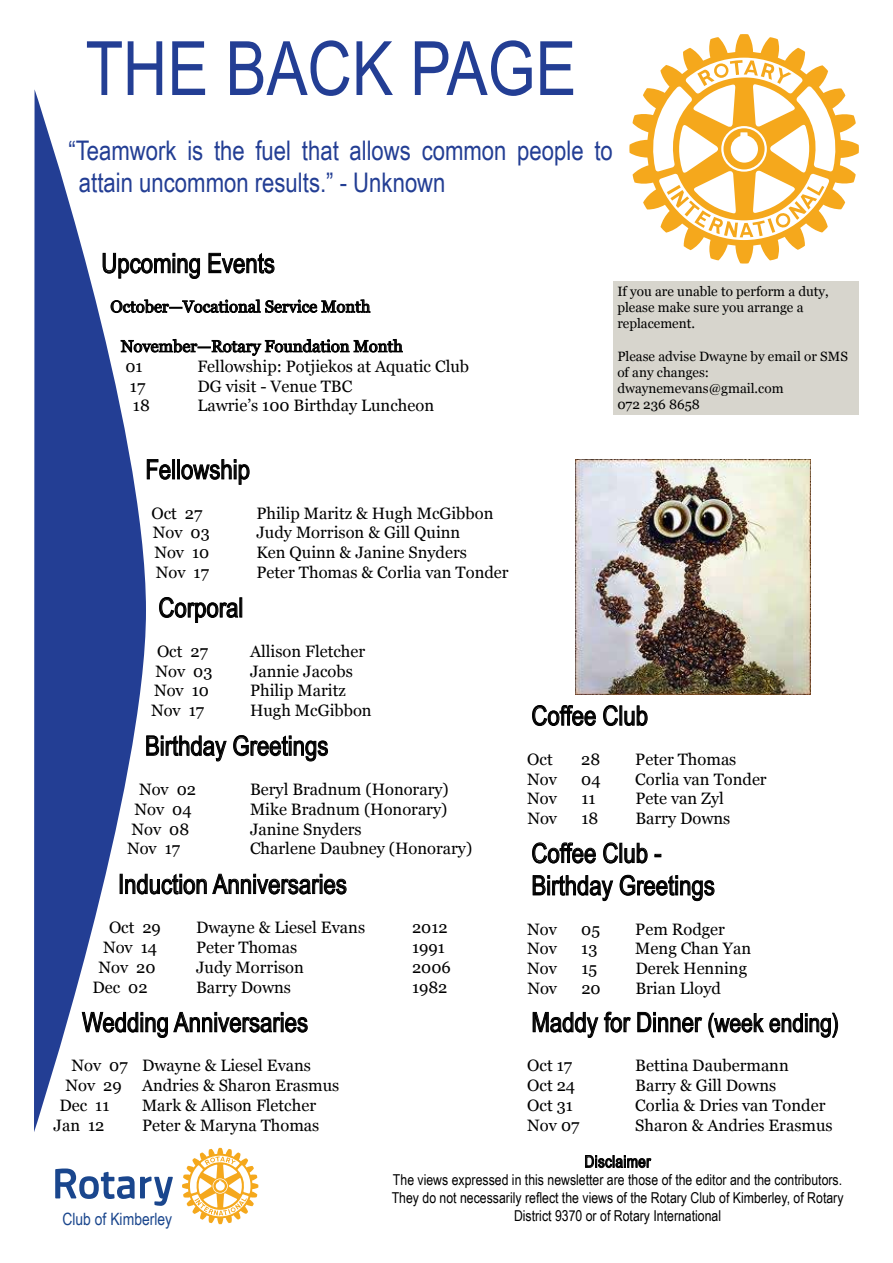
<style>
.page{position:relative;width:893px;height:1263px;background:#fff}
.page>*{position:absolute;margin:0;border:0;box-sizing:border-box;transform-origin:0 0}
.t1{font:75px "Arial Narrow";color:#233e94}
.t2{font:27px/32.4px "Arial Narrow";color:#000}
.t3{font:27px/32.4px "Arial Narrow";color:#233e94}
.t4{font:16.95px "Arial Narrow";color:#1a468d}
.t5{font:16.5px/19.8px "Georgia";color:#000}
.t6{font:16.5px "Arial Narrow";letter-spacing:.02em;color:#000}
.t7{font:15px/18px "Arial Narrow";color:#000}
.t8{font:13.5px/16.2px "Georgia";color:#000}
.s1{font-size:25.5px}
</style>
<div class="page">
<svg style="left:585px;top:1155px;width:66px;height:13px"></svg>
<svg style="left:55px;top:1168px;width:118px;height:38px"></svg>
<svg style="left:182px;top:1148px;width:76px;height:76px"></svg>
<svg style="left:629px;top:34px;width:230px;height:230px"></svg>
<svg style="left:34px;top:89px;width:112px;height:1043px;fill:#233e94"></svg>
<div style="left:613px;top:281px;width:246px;height:134px;background:#d7d5cd"></div>
<svg style="left:102px;top:252px;width:98px;height:27px"></svg>
<svg style="left:208px;top:252px;width:67px;height:22px"></svg>
<svg style="left:110px;top:298px;width:261px;height:16px"></svg>
<svg style="left:120px;top:339px;width:283px;height:17px"></svg>
<svg style="left:81px;top:1010px;width:227px;height:28px"></svg>
<svg style="left:532px;top:705px;width:64px;height:21px"></svg>
<svg style="left:603px;top:705px;width:45px;height:21px"></svg>
<svg style="left:532px;top:842px;width:64px;height:22px"></svg>
<svg style="left:603px;top:842px;width:45px;height:22px"></svg>
<svg style="left:654px;top:854px;width:7px;height:3px"></svg>
<svg style="left:532px;top:874px;width:183px;height:27px"></svg>
<svg style="left:532px;top:1011px;width:99px;height:27px"></svg>
<svg style="left:637px;top:1011px;width:201px;height:27px"></svg>
<svg style="left:125px;top:872px;width:222px;height:23px"></svg>
<svg style="left:146px;top:735px;width:81px;height:27px"></svg>
<svg style="left:233px;top:735px;width:95px;height:27px"></svg>
<svg style="left:159px;top:597px;width:80px;height:26px"></svg>
<svg style="left:146px;top:459px;width:25px;height:21px"></svg>
<div style="left:172px;top:459px;width:3px;height:20px;border:1px solid #000"></div>
<div style="left:177px;top:459px;width:3px;height:20px;border:1px solid #000"></div>
<svg style="left:181px;top:459px;width:69px;height:26px"></svg>
<img style="left:575px;top:459px;width:236px;height:235px">
<h1 class="t1" style="left:85px;top:14px;width:493px">The Back Page</h1>
<h2 class="t3" style="left:79px;top:133px;width:536px;text-indent:-11px">“Teamwork is the fuel that allows common people to attain uncommon results.” - Unknown</h2>
<h2 class="t2" style="left:101px;top:246px;width:175px">Upcoming Events</h2>
<p class="t5" style="left:110px;top:297px;width:262px">October—Vocational Service Month</p>
<p class="t5" style="left:121px;top:337px;width:283px">November—Rotary Foundation Month<br>01</p>
<p class="t5" style="left:197px;top:356px;width:273px">Fellowship: Potjiekos at Aquatic Club</p>
<p class="t5" style="left:130px;top:376px;width:17px">17</p>
<p class="t5" style="left:197px;top:376px;width:156px">DG visit - Venue TBC</p>
<p class="t5" style="left:133px;top:396px;width:18px">18</p>
<p class="t5" style="left:197px;top:396px;width:238px">Lawrie’s 100 Birthday Luncheon</p>
<h2 class="t2" style="left:145px;top:452px;width:106px">Fellowship</h2>
<p class="t5" style="left:151px;top:503px;width:52px">Oct 27</p>
<p class="t5" style="left:256px;top:503px;width:238px">Philip Maritz &amp; Hugh McGibbon</p>
<p class="t5" style="left:153px;top:523px;width:58px">Nov 03</p>
<p class="t5" style="left:256px;top:523px;width:205px">Judy Morrison &amp; Gill Quinn</p>
<p class="t5" style="left:154px;top:543px;width:56px">Nov 10</p>
<p class="t5" style="left:256px;top:543px;width:212px">Ken Quinn &amp; Janine Snyders</p>
<p class="t5" style="left:156px;top:563px;width:55px">Nov 17</p>
<p class="t5" style="left:256px;top:563px;width:254px">Peter Thomas &amp; Corlia van Tonder</p>
<h2 class="t2" style="left:159px;top:590px;width:86px">Corporal</h2>
<p class="t5" style="left:157px;top:641px;width:52px">Oct 27</p>
<p class="t5" style="left:250px;top:641px;width:117px">Allison Fletcher</p>
<p class="t5" style="left:156px;top:661px;width:58px">Nov 03</p>
<p class="t5" style="left:250px;top:661px;width:104px">Jannie Jacobs</p>
<p class="t5" style="left:154px;top:681px;width:56px">Nov 10</p>
<p class="t5" style="left:250px;top:681px;width:97px">Philip Maritz</p>
<p class="t5" style="left:151px;top:701px;width:55px">Nov 17</p>
<p class="t5" style="left:250px;top:701px;width:123px">Hugh McGibbon</p>
<h2 class="t2" style="left:145px;top:729px;width:185px">Birthday Greetings</h2>
<p class="t5" style="left:139px;top:780px;width:59px">Nov 02</p>
<p class="t5" style="left:250px;top:780px;width:200px">Beryl Bradnum (Honorary)</p>
<p class="t5" style="left:135px;top:799px;width:59px">Nov 04</p>
<p class="t5" style="left:250px;top:799px;width:199px">Mike Bradnum (Honorary)</p>
<p class="t5" style="left:132px;top:819px;width:59px">Nov 08</p>
<p class="t5" style="left:250px;top:819px;width:113px">Janine Snyders</p>
<p class="t5" style="left:127px;top:839px;width:55px">Nov 17</p>
<p class="t5" style="left:250px;top:839px;width:224px">Charlene Daubney (Honorary)</p>
<h2 class="t2" style="left:118px;top:867px;width:230px">Induction Anniversaries</h2>
<p class="t5" style="left:109px;top:918px;width:53px">Oct 29</p>
<p class="t5" style="left:196px;top:918px;width:171px">Dwayne &amp; Liesel Evans</p>
<p class="t5" style="left:412px;top:918px;width:37px">2012</p>
<p class="t5" style="left:103px;top:938px;width:56px">Nov 14</p>
<p class="t5" style="left:196px;top:938px;width:103px">Peter Thomas</p>
<p class="t5" style="left:412px;top:938px;width:34px">1991</p>
<p class="t5" style="left:99px;top:957px;width:59px">Nov 20</p>
<p class="t5" style="left:196px;top:957px;width:109px">Judy Morrison</p>
<p class="t5" style="left:412px;top:957px;width:40px">2006</p>
<p class="t5" style="left:93px;top:977px;width:57px">Dec 02</p>
<p class="t5" style="left:196px;top:977px;width:97px">Barry Downs</p>
<p class="t5" style="left:412px;top:977px;width:37px">1982</p>
<h2 class="t2" style="left:82px;top:1005px;width:228px">Wedding Anniversaries</h2>
<p class="t5" style="left:72px;top:1056px;width:241px">Nov 07 Dwayne &amp; Liesel Evans</p>
<p class="t5" style="left:66px;top:1076px;width:275px">Nov 29 Andries &amp; Sharon Erasmus</p>
<p class="t5" style="left:60px;top:1096px;width:51px">Dec 11</p>
<p class="t5" style="left:142px;top:1096px;width:176px">Mark &amp; Allison Fletcher</p>
<p class="t5" style="left:54px;top:1115px;width:52px">Jan 12</p>
<p class="t5" style="left:142px;top:1115px;width:179px">Peter &amp; Maryna Thomas</p>
<p class="t8" style="left:617px;top:284px;width:213px">If you are unable to perform a duty, please make sure you arrange a replacement.</p>
<p class="t8" style="left:617px;top:348px;width:232px">Please advise Dwayne by email or SMS of any changes: dwaynemevans@gmail.com<br>072 236 8658</p>
<h2 class="t2" style="left:531px;top:698px;width:118px">Coffee Club</h2>
<p class="t5" style="left:527px;top:749px;width:27px">Oct</p>
<p class="t5" style="left:581px;top:749px;width:21px">28</p>
<p class="t5" style="left:635px;top:749px;width:103px">Peter Thomas</p>
<p class="t5" style="left:527px;top:769px;width:31px">Nov</p>
<p class="t5" style="left:581px;top:769px;width:21px">04</p>
<p class="t5" style="left:635px;top:769px;width:133px">Corlia van Tonder</p>
<p class="t5" style="left:527px;top:789px;width:31px">Nov</p>
<p class="t5" style="left:581px;top:789px;width:16px">11</p>
<p class="t5" style="left:635px;top:789px;width:90px">Pete van Zyl</p>
<p class="t5" style="left:527px;top:809px;width:31px">Nov</p>
<p class="t5" style="left:581px;top:809px;width:18px">18</p>
<p class="t5" style="left:635px;top:809px;width:97px">Barry Downs</p>
<h2 class="t2" style="left:531px;top:836px;width:185px">Coffee Club -<br>Birthday Greetings</h2>
<p class="t5" style="left:527px;top:919px;width:31px">Nov</p>
<p class="t5" style="left:581px;top:919px;width:20px">05</p>
<p class="t5" style="left:635px;top:919px;width:91px">Pem Rodger</p>
<p class="t5" style="left:527px;top:939px;width:31px">Nov</p>
<p class="t5" style="left:581px;top:939px;width:18px">13</p>
<p class="t5" style="left:635px;top:939px;width:117px">Meng Chan Yan</p>
<p class="t5" style="left:527px;top:959px;width:31px">Nov</p>
<p class="t5" style="left:581px;top:959px;width:17px">15</p>
<p class="t5" style="left:635px;top:959px;width:113px">Derek Henning</p>
<p class="t5" style="left:527px;top:979px;width:31px">Nov</p>
<p class="t5" style="left:581px;top:979px;width:21px">20</p>
<p class="t5" style="left:635px;top:979px;width:87px">Brian Lloyd</p>
<h2 class="t2" style="left:531px;top:1005px;width:309px">Maddy for Dinner <span class="s1">(week ending)</span></h2>
<p class="t5" style="left:527px;top:1056px;width:46px">Oct 17</p>
<p class="t5" style="left:635px;top:1056px;width:155px">Bettina Daubermann</p>
<p class="t5" style="left:527px;top:1076px;width:49px">Oct 24</p>
<p class="t5" style="left:635px;top:1076px;width:142px">Barry &amp; Gill Downs</p>
<p class="t5" style="left:527px;top:1096px;width:47px">Oct 31</p>
<p class="t5" style="left:635px;top:1096px;width:192px">Corlia &amp; Dries van Tonder</p>
<p class="t5" style="left:527px;top:1115px;width:54px">Nov 07</p>
<p class="t5" style="left:635px;top:1115px;width:199px">Sharon &amp; Andries Erasmus</p>
<p class="t6" style="left:585px;top:1149px;width:68px">Disclaimer</p>
<p class="t7" style="left:392px;top:1170px;width:453px">The views expressed in this newsletter are those of the editor and the contributors.<br>They do not necessarily reflect the views of the Rotary Club of Kimberley, of Rotary</p>
<p class="t4" style="left:62px;top:1207px;width:111px">Club of Kimberley</p>
<p class="t7" style="left:514px;top:1206px;width:209px">District 9370 or of Rotary International</p>
</div>
